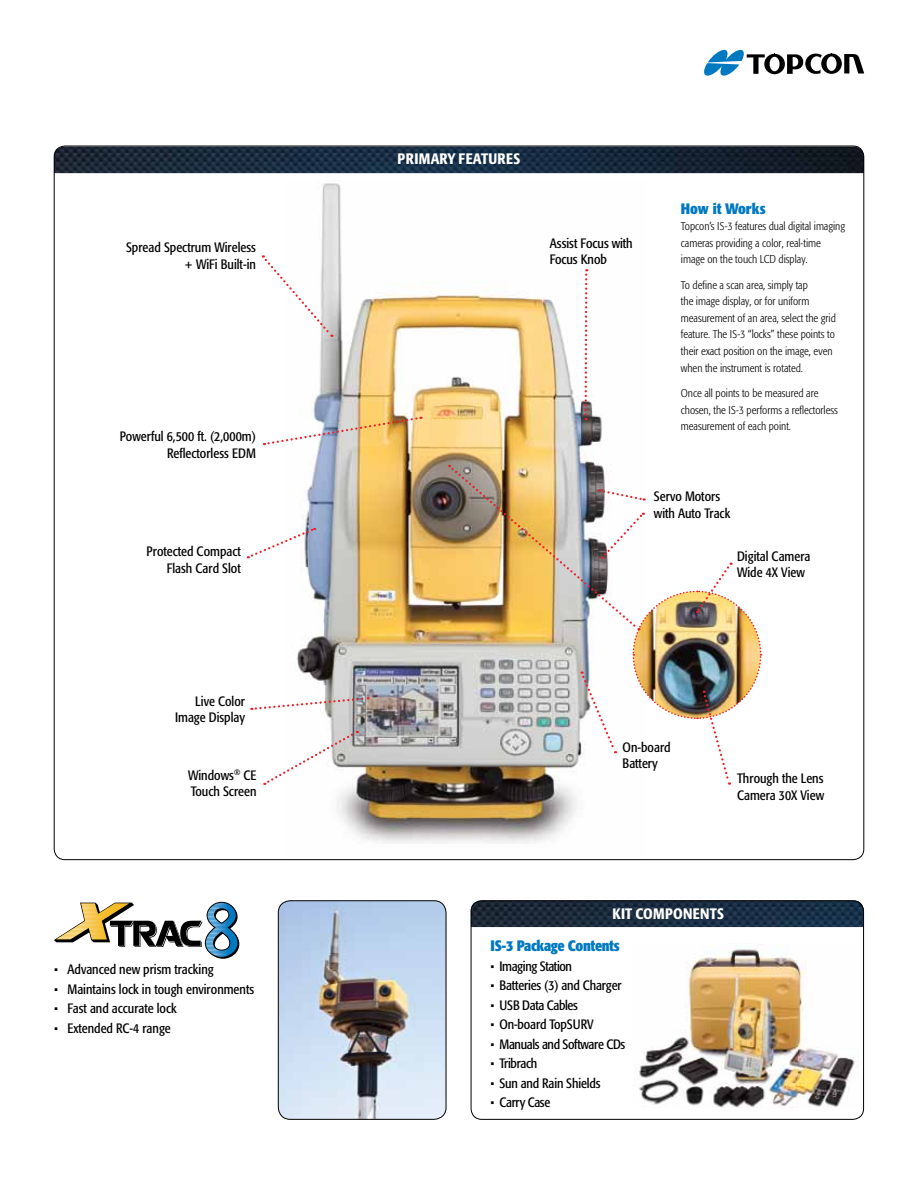
<style>
.page{position:relative;width:918px;height:1188px;background:#fff}
.page>*{position:absolute;margin:0;border:0;box-sizing:border-box;transform-origin:0 0}
.t1{font:500 condensed 15px "Formata Pro";letter-spacing:.015em;color:#fff}
.t2{font:700 condensed 15px "Formata Pro";letter-spacing:-.025em;color:#0079c1}
.t3{font:700 condensed 15px "Formata Pro";color:#0079c1}
.t4{font:condensed 13.5px/16.5px "Formata Pro";color:#000}
.t5{font:condensed 13.5px "Formata Pro";letter-spacing:-.025em;color:#000}
.t6{font:300 condensed 11.25px/16.5px "Formata Pro";color:#000}
</style>
<div class="page">
<img style="left:54px;top:147px;width:810px;height:26px">
<svg style="left:704px;top:50px;width:160px;height:26px"></svg>
<img style="left:471px;top:900px;width:393px;height:27px">
<div style="left:471px;top:901px;width:393px;height:219px;border:1px solid #000;border-radius:11px"></div>
<img style="left:639px;top:946px;width:216px;height:162px">
<img style="left:296px;top:183px;width:306px;height:661px">
<svg style="left:263px;top:255px;width:70px;height:82px"></svg>
<svg style="left:248px;top:527px;width:67px;height:31px"></svg>
<img style="left:264px;top:416px;width:157px;height:30px">
<svg style="left:251px;top:696px;width:118px;height:15px"></svg>
<svg style="left:264px;top:730px;width:94px;height:55px"></svg>
<svg style="left:583px;top:269px;width:6px;height:151px"></svg>
<img style="left:449px;top:465px;width:313px;height:320px">
<svg style="left:54px;top:902px;width:185px;height:57px"></svg>
<div style="left:213px;top:932px;width:17px;height:18px;border:1px solid #000;border-radius:8px"></div>
<img style="left:278px;top:901px;width:168px;height:218px">
<div style="left:278px;top:901px;width:168px;height:219px;border:1px solid #000;border-radius:12px"></div>
<p class="t4" style="left:126px;top:239px;width:131px;text-align:right">Spread Spectrum Wireless + WiFi Built-in</p>
<p class="t4" style="left:120px;top:428px;width:138px;text-align:right">Powerful 6,500 ft. (2,000m)<br>Reflectorless EDM</p>
<p class="t4" style="left:147px;top:543px;width:96px;text-align:right">Protected Compact<br>Flash Card Slot</p>
<p class="t4" style="left:175px;top:693px;width:71px;text-align:right">Live Color<br>Image Display</p>
<p class="t4" style="left:188px;top:767px;width:70px">Windows<sup>®</sup> CE<br>Touch Screen</p>
<p class="t4" style="left:54px;top:961px;width:161px">• Advanced new prism tracking</p>
<p class="t4" style="left:54px;top:980px;width:202px">• Maintains lock in tough environments</p>
<p class="t4" style="left:54px;top:1000px;width:124px">• Fast and accurate lock</p>
<p class="t4" style="left:54px;top:1019px;width:118px">• Extended RC-4 range</p>
<p class="t1" style="left:398px;top:149px;width:124px">PRIMARY FEATURES</p>
<p class="t4" style="left:550px;top:235px;width:85px">Assist Focus with<br>Focus Knob</p>
<p class="t3" style="left:681px;top:199px;width:86px">How it Works</p>
<p class="t6" style="left:681px;top:218px;width:166px">Topcon’s IS-3 features dual digital imaging cameras providing a color, real-time image on the touch LCD display.</p>
<p class="t6" style="left:681px;top:277px;width:156px">To define a scan area, simply tap<br>the image display, or for uniform measurement of an area, select the grid feature. The IS-3 “locks” these points to their exact position on the image, even when the instrument is rotated.</p>
<p class="t6" style="left:681px;top:385px;width:158px">Once all points to be measured are chosen, the IS-3 performs a reflectorless measurement of each point.</p>
<p class="t4" style="left:654px;top:488px;width:78px">Servo Motors with Auto Track</p>
<p class="t4" style="left:737px;top:547px;width:75px">Digital Camera<br>Wide 4X View</p>
<p class="t4" style="left:623px;top:739px;width:50px">On-board<br>Battery</p>
<p class="t4" style="left:737px;top:770px;width:89px">Through the Lens<br>Camera 30X View</p>
<p class="t1" style="left:613px;top:904px;width:113px">KIT COMPONENTS</p>
<p class="t2" style="left:490px;top:936px;width:131px">IS-3 Package Contents</p>
<p class="t5" style="left:490px;top:957px;width:83px">• Imaging Station</p>
<p class="t4" style="left:490px;top:977px;width:133px">• Batteries (3) and Charger</p>
<p class="t5" style="left:490px;top:996px;width:89px">• USB Data Cables</p>
<p class="t4" style="left:490px;top:1016px;width:105px">• On-board TopSURV</p>
<p class="t5" style="left:490px;top:1035px;width:136px">• Manuals and Software CDs</p>
<p class="t5" style="left:490px;top:1055px;width:48px">• Tribrach</p>
<p class="t4" style="left:490px;top:1074px;width:112px">• Sun and Rain Shields</p>
<p class="t5" style="left:490px;top:1094px;width:61px">• Carry Case</p>
</div>
